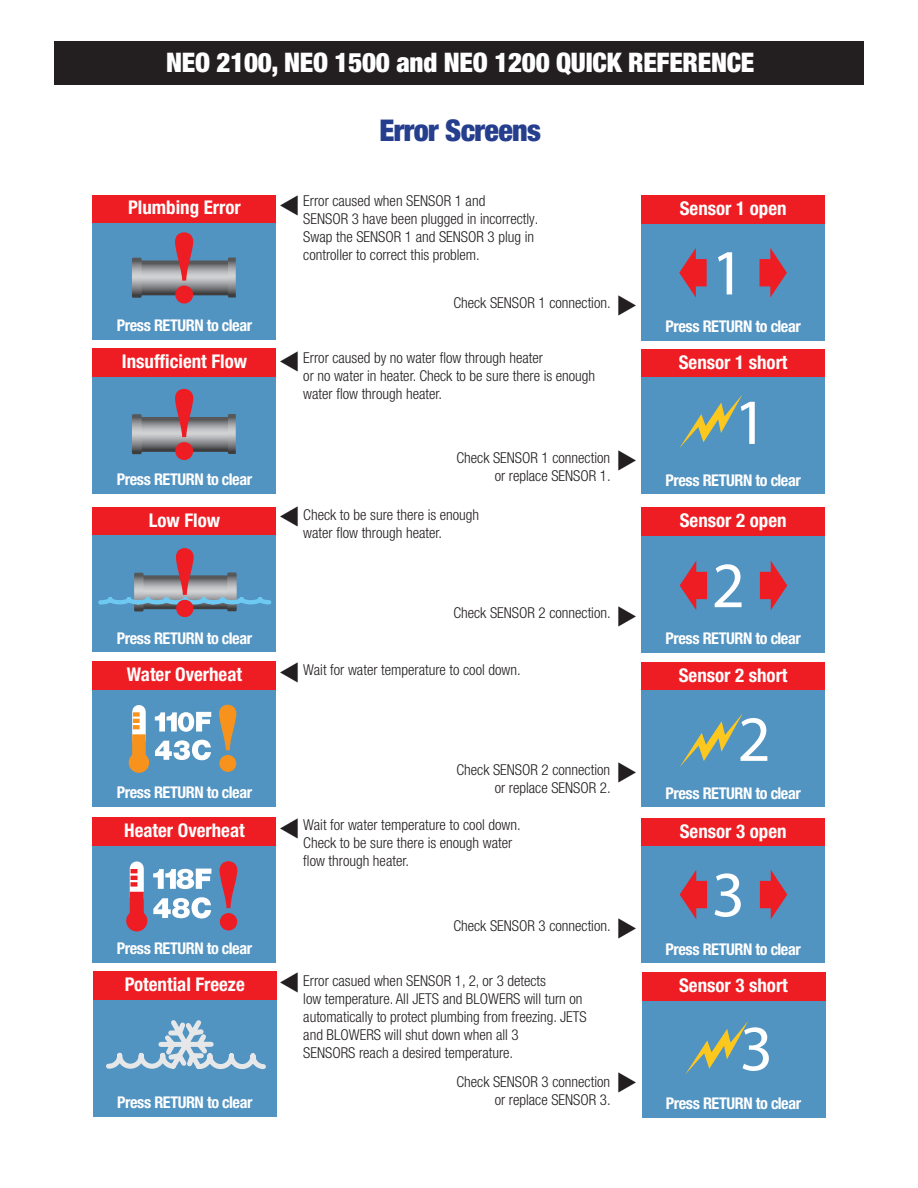
<style>
.page{position:relative;width:918px;height:1188px;background:#fff}
.page>*{position:absolute;margin:0;border:0;box-sizing:border-box;transform-origin:0 0}
.t1{font:700 100.2px/156.4px "Times New Roman";color:#ee1d23}
.t2{font:700 97.5px "Times New Roman";color:#ee1d23}
.t3{font:700 97.2px "Times New Roman";color:#ee1d23}
.t4{font:64.8px "Myriad Pro";color:#fff}
.t5{font:900 condensed 30px "Helvetica Neue LT Pro";letter-spacing:-.02em;color:#253f8e}
.t6{font:900 condensed 27px "Helvetica Neue LT Pro";letter-spacing:-.01em;color:#fff}
.t7{font:700 condensed 18.9px "Helvetica Neue LT Pro";color:#fff}
.t8{font:700 condensed 16.2px "Helvetica Neue LT Pro";letter-spacing:-.025em;color:#fff}
.t9{font:300 condensed 15px/18px "Helvetica Neue LT Pro";color:#231f20}
</style>
<div class="page">
<div style="left:54px;top:41px;width:810px;height:43px;background:#231f20"></div>
<div style="left:93px;top:348px;width:183px;height:29px;background:#ee1d23"></div>
<div style="left:93px;top:377px;width:183px;height:116px;background:#5193c1"></div>
<div style="left:93px;top:507px;width:183px;height:29px;background:#ee1d23"></div>
<div style="left:93px;top:536px;width:183px;height:116px;background:#5193c1"></div>
<div style="left:93px;top:661px;width:183px;height:29px;background:#ee1d23"></div>
<div style="left:93px;top:690px;width:183px;height:116px;background:#5193c1"></div>
<div style="left:93px;top:817px;width:183px;height:29px;background:#ee1d23"></div>
<div style="left:93px;top:846px;width:183px;height:116px;background:#5193c1"></div>
<div style="left:93px;top:971px;width:184px;height:29px;background:#ee1d23"></div>
<div style="left:93px;top:1000px;width:184px;height:116px;background:#5193c1"></div>
<div style="left:93px;top:195px;width:183px;height:29px;background:#ee1d23"></div>
<div style="left:93px;top:224px;width:183px;height:116px;background:#5193c1"></div>
<svg style="left:132px;top:257px;width:104px;height:41px;background:#858e97"></svg>
<svg style="left:132px;top:414px;width:104px;height:40px;background:#868e96"></svg>
<svg style="left:98px;top:572px;width:174px;height:39px"></svg>
<svg style="left:219px;top:704px;width:18px;height:68px"></svg>
<div style="left:129px;top:752px;width:20px;height:21px;background:#f7931d;border-radius:50%"></div>
<div style="left:132px;top:712px;width:14px;height:27px;background:#fff"></div>
<div style="left:132px;top:734px;width:14px;height:33px;background:#f7931d"></div>
<svg style="left:133px;top:712px;width:7px;height:17px"></svg>
<svg style="left:155px;top:712px;width:56px;height:20px"></svg>
<svg style="left:155px;top:740px;width:56px;height:20px"></svg>
<div style="left:126px;top:910px;width:21px;height:21px;background:#ee1d23;border-radius:50%"></div>
<svg style="left:130px;top:868px;width:14px;height:24px"></svg>
<div style="left:130px;top:892px;width:14px;height:33px;background:#ee1d23"></div>
<svg style="left:131px;top:869px;width:6px;height:18px"></svg>
<svg style="left:153px;top:869px;width:58px;height:20px"></svg>
<svg style="left:153px;top:897px;width:58px;height:22px"></svg>
<svg style="left:106px;top:1020px;width:160px;height:50px"></svg>
<div style="left:641px;top:349px;width:184px;height:29px;background:#ee1d23"></div>
<div style="left:641px;top:378px;width:184px;height:116px;background:#5193c1"></div>
<div style="left:641px;top:507px;width:184px;height:29px;background:#ee1d23"></div>
<div style="left:641px;top:536px;width:184px;height:116px;background:#5193c1"></div>
<div style="left:641px;top:662px;width:184px;height:29px;background:#ee1d23"></div>
<div style="left:641px;top:691px;width:184px;height:116px;background:#5193c1"></div>
<div style="left:641px;top:818px;width:184px;height:29px;background:#ee1d23"></div>
<div style="left:641px;top:847px;width:184px;height:116px;background:#5193c1"></div>
<div style="left:642px;top:972px;width:183px;height:29px;background:#ee1d23"></div>
<div style="left:642px;top:1001px;width:183px;height:116px;background:#5193c1"></div>
<div style="left:641px;top:195px;width:184px;height:29px;background:#ee1d23"></div>
<div style="left:641px;top:224px;width:184px;height:116px;background:#5193c1"></div>
<svg style="left:679px;top:395px;width:63px;height:53px"></svg>
<svg style="left:679px;top:248px;width:28px;height:50px"></svg>
<svg style="left:760px;top:248px;width:27px;height:50px"></svg>
<svg style="left:680px;top:561px;width:27px;height:49px"></svg>
<svg style="left:760px;top:561px;width:27px;height:49px"></svg>
<svg style="left:680px;top:713px;width:63px;height:54px"></svg>
<svg style="left:685px;top:1021px;width:63px;height:53px"></svg>
<svg style="left:680px;top:870px;width:27px;height:49px"></svg>
<svg style="left:760px;top:870px;width:27px;height:49px"></svg>
<h3 class="t6" style="left:166px;top:46px;width:590px">NEO 2100, NEO 1500 and NEO 1200 QUICK REFERENCE</h3>
<p class="t7" style="left:128px;top:196px;width:114px">Plumbing Error</p>
<h1 class="t1" style="left:167px;top:187px;width:35px">! !</h1>
<p class="t8" style="left:117px;top:316px;width:137px">Press RETURN to clear</p>
<p class="t7" style="left:122px;top:350px;width:127px">Insufficient Flow</p>
<p class="t8" style="left:117px;top:470px;width:137px">Press RETURN to clear</p>
<p class="t7" style="left:149px;top:509px;width:73px">Low Flow</p>
<h3 class="t3" style="left:169px;top:515px;width:34px">!</h3>
<p class="t8" style="left:117px;top:628px;width:137px">Press RETURN to clear</p>
<p class="t7" style="left:127px;top:663px;width:117px">Water Overheat</p>
<p class="t8" style="left:117px;top:783px;width:137px">Press RETURN to clear</p>
<p class="t7" style="left:124px;top:819px;width:122px">Heater Overheat</p>
<h2 class="t2" style="left:212px;top:828px;width:34px">!</h2>
<p class="t8" style="left:117px;top:939px;width:137px">Press RETURN to clear</p>
<p class="t7" style="left:125px;top:973px;width:121px">Potential Freeze</p>
<p class="t8" style="left:117px;top:1093px;width:137px">Press RETURN to clear</p>
<h3 class="t5" style="left:379px;top:112px;width:163px">Error Screens</h3>
<p class="t9" style="left:303px;top:192px;width:237px">Error caused when SENSOR 1 and<br>SENSOR 3 have been plugged in incorrectly.<br>Swap the SENSOR 1 and SENSOR 3 plug in controller to correct this problem.</p>
<p class="t9" style="left:453px;top:293px;width:159px">Check SENSOR 1 connection.</p>
<p class="t9" style="left:303px;top:348px;width:293px">Error caused by no water flow through heater<br>or no water in heater. Check to be sure there is enough water flow through heater.</p>
<p class="t9" style="left:456px;top:449px;width:156px;text-align:right">Check SENSOR 1 connection or replace SENSOR 1.</p>
<p class="t9" style="left:303px;top:506px;width:177px">Check to be sure there is enough water flow through heater.</p>
<p class="t9" style="left:453px;top:604px;width:159px">Check SENSOR 2 connection.</p>
<p class="t9" style="left:303px;top:660px;width:219px">Wait for water temperature to cool down.</p>
<p class="t9" style="left:456px;top:760px;width:156px;text-align:right">Check SENSOR 2 connection or replace SENSOR 2.</p>
<p class="t9" style="left:303px;top:816px;width:219px">Wait for water temperature to cool down.<br>Check to be sure there is enough water flow through heater.</p>
<p class="t9" style="left:453px;top:916px;width:159px">Check SENSOR 3 connection.</p>
<p class="t9" style="left:303px;top:971px;width:285px">Error casued when SENSOR 1, 2, or 3 detects<br>low temperature. All JETS and BLOWERS will turn on automatically to protect plumbing from freezing. JETS and BLOWERS will shut down when all 3<br>SENSORS reach a desired temperature.</p>
<p class="t9" style="left:456px;top:1073px;width:156px;text-align:right">Check SENSOR 3 connection or replace SENSOR 3.</p>
<p class="t7" style="left:680px;top:197px;width:108px">Sensor 1 open</p>
<h3 class="t4" style="left:711px;top:233px;width:35px">1</h3>
<p class="t8" style="left:666px;top:317px;width:137px">Press RETURN to clear</p>
<p class="t7" style="left:679px;top:351px;width:110px">Sensor 1 short</p>
<h3 class="t4" style="left:734px;top:382px;width:35px">1</h3>
<p class="t8" style="left:666px;top:470px;width:137px">Press RETURN to clear</p>
<p class="t7" style="left:680px;top:509px;width:108px">Sensor 2 open</p>
<h3 class="t4" style="left:712px;top:545px;width:35px">2</h3>
<p class="t8" style="left:666px;top:629px;width:137px">Press RETURN to clear</p>
<p class="t7" style="left:679px;top:664px;width:110px">Sensor 2 short</p>
<h3 class="t4" style="left:738px;top:699px;width:35px">2</h3>
<p class="t8" style="left:666px;top:783px;width:137px">Press RETURN to clear</p>
<p class="t7" style="left:680px;top:820px;width:108px">Sensor 3 open</p>
<h3 class="t4" style="left:712px;top:855px;width:35px">3</h3>
<p class="t8" style="left:666px;top:939px;width:137px">Press RETURN to clear</p>
<p class="t7" style="left:679px;top:974px;width:110px">Sensor 3 short</p>
<h3 class="t4" style="left:740px;top:1009px;width:35px">3</h3>
<p class="t8" style="left:666px;top:1094px;width:137px">Press RETURN to clear</p>
</div>
